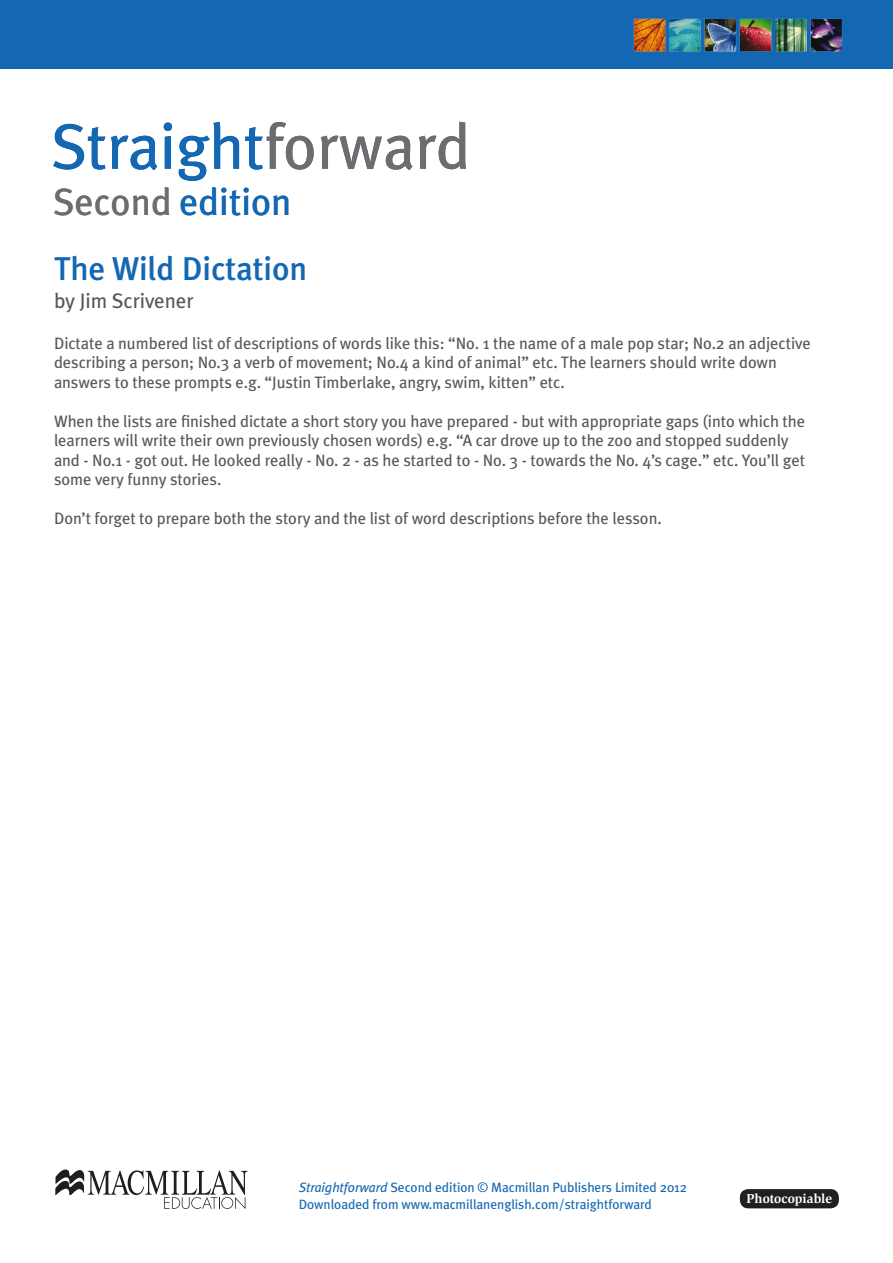
<style>
.page{position:relative;width:893px;height:1263px;background:#fff}
.page>*{position:absolute;margin:0;border:0;box-sizing:border-box;transform-origin:0 0}
.t1{font:64.05px "Meta Plus";letter-spacing:-.005em;color:#1468b3}
.t2{font:37.95px "Meta Plus";color:#1468b3}
.t3{font:500 33px "Meta Plus";letter-spacing:-.005em;color:#1468b3}
.t4{font:21px "Meta Plus";letter-spacing:-.005em;color:#57585a}
.t5{font:16.5px/19.5px "Meta Plus";letter-spacing:-.005em;color:#57585a}
.t6{font:13.5px/16.5px "Meta Plus";letter-spacing:-.005em;color:#1468b3}
.t7{font:700 13.35px "Slimbach Std";color:#fff}
.s1{color:#6c6d70}
.s2{font-style:italic}
</style>
<div class="page">
<div style="left:0;top:0;width:893px;height:69px;background:#1468b3"></div>
<img style="left:633px;top:18px;width:210px;height:34px">
<svg style="left:55px;top:1169px;width:193px;height:40px"></svg>
<div style="left:740px;top:1189px;width:99px;height:19px;background:#231f20;border-radius:8px"></div>
<p class="t1" style="left:51px;top:109px;width:421px">Straight<span class="s1">forward</span></p>
<p class="t2" style="left:53px;top:180px;width:240px"><span class="s1">Second</span> edition</p>
<p class="t3" style="left:54px;top:249px;width:255px">The Wild Dictation</p>
<p class="t4" style="left:54px;top:289px;width:141px">by Jim Scrivener</p>
<p class="t5" style="left:54px;top:333px;width:758px">Dictate a numbered list of descriptions of words like this: “No. 1 the name of a male pop star; No.2 an adjective describing a person; No.3 a verb of movement; No.4 a kind of animal” etc. The learners should write down answers to these prompts e.g. “Justin Timberlake, angry, swim, kitten” etc.</p>
<p class="t5" style="left:54px;top:411px;width:753px">When the lists are finished dictate a short story you have prepared - but with appropriate gaps (into which the learners will write their own previously chosen words) e.g. “A car drove up to the zoo and stopped suddenly and - No.1 - got out. He looked really - No. 2 - as he started to - No. 3 - towards the No. 4’s cage.” etc. You’ll get some very funny stories.</p>
<p class="t5" style="left:54px;top:509px;width:609px">Don’t forget to prepare both the story and the list of word descriptions before the lesson.</p>
<p class="t6" style="left:299px;top:1179px;width:390px"><span class="s2">Straightforward</span> Second edition © Macmillan Publishers Limited 2012<br>Downloaded from www.macmillanenglish.com/straightforward</p>
<p class="t7" style="left:746px;top:1190px;width:87px">Photocopiable</p>
</div>
